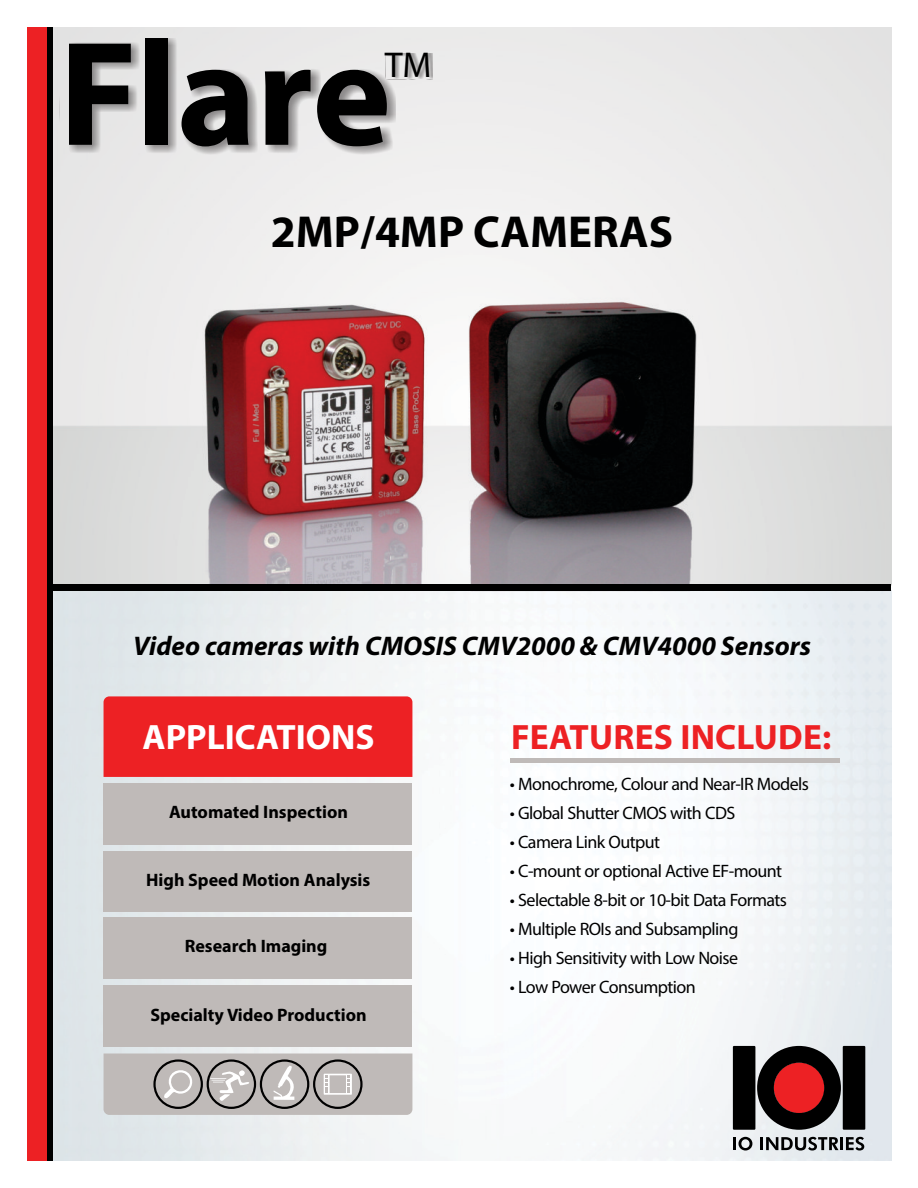
<style>
.page{position:relative;width:918px;height:1188px;background:#fff}
.page>*{position:absolute;margin:0;border:0;box-sizing:border-box;transform-origin:0 0}
.t1{font:700 150px "Myriad Pro";letter-spacing:-.005em;color:#000}
.t2{font:700 45px "Myriad Pro";color:#000}
.t3{font:36px "Myriad Pro";color:#000}
.t4{font:700 35.25px "Myriad Pro";letter-spacing:.005em;color:#ed2124}
.t5{font:700 35.25px "Myriad Pro";color:#fff}
.t6{font:italic 700 27px "Myriad Pro";color:#000}
.t7{font:18px "Myriad Pro";letter-spacing:-.03em;color:#000}
.t8{font:700 18px "Myriad Pro";color:#000}
</style>
<div class="page">
<img style="left:53px;top:27px;width:838px;height:1134px">
<div style="left:46px;top:27px;width:7px;height:1134px;background:#000"></div>
<div style="left:27px;top:27px;width:19px;height:1134px;background:#ed2124"></div>
<div style="left:510px;top:758px;width:329px;height:5px;background:#bfbab8"></div>
<div style="left:104px;top:986px;width:308px;height:61px;background:#bfbab8"></div>
<div style="left:104px;top:918px;width:308px;height:61px;background:#bfbab8"></div>
<div style="left:104px;top:851px;width:308px;height:60px;background:#bfbab8"></div>
<div style="left:104px;top:783px;width:308px;height:61px;background:#bfbab8"></div>
<div style="left:104px;top:696px;width:308px;height:81px;background:#ed2124"></div>
<svg style="left:104px;top:1054px;width:308px;height:61px;background:#b5b0ae"></svg>
<div style="left:60px;top:38px;width:336px;height:117px;background:#231f20;opacity:.47"></div>
<div style="left:386px;top:53px;width:47px;height:26px;background:#231f20;opacity:.35"></div>
<div style="left:48px;top:584px;width:843px;height:7px;background:#000"></div>
<div style="left:733px;top:1046px;width:22px;height:84px;background:#000"></div>
<div style="left:843px;top:1046px;width:22px;height:84px;background:#000"></div>
<svg style="left:733px;top:1137px;width:19px;height:14px"></svg>
<svg style="left:760px;top:1137px;width:104px;height:14px"></svg>
<svg style="left:757px;top:1046px;width:84px;height:84px;background:#753d3e"></svg>
<h1 class="t1" style="left:59px;top:32px;width:334px">Flare</h1>
<h3 class="t3" style="left:385px;top:50px;width:48px">TM</h3>
<h2 class="t2" style="left:271px;top:213px;width:404px">2MP/4MP CAMERAS</h2>
<h3 class="t6" style="left:133px;top:635px;width:679px">Video cameras with CMOSIS CMV2000 &amp; CMV4000 Sensors</h3>
<h3 class="t5" style="left:143px;top:722px;width:234px">APPLICATIONS</h3>
<p class="t8" style="left:169px;top:805px;width:180px">Automated Inspection</p>
<p class="t8" style="left:146px;top:872px;width:226px">High Speed Motion Analysis</p>
<p class="t8" style="left:185px;top:938px;width:144px">Research Imaging</p>
<p class="t8" style="left:150px;top:1007px;width:218px">Specialty Video Production</p>
<h3 class="t4" style="left:511px;top:722px;width:322px">FEATURES INCLUDE:</h3>
<p class="t7" style="left:510px;top:776px;width:301px">• Monochrome, Colour and Near-IR Models</p>
<p class="t7" style="left:510px;top:805px;width:227px">• Global Shutter CMOS with CDS</p>
<p class="t7" style="left:510px;top:834px;width:152px">• Camera Link Output</p>
<p class="t7" style="left:510px;top:863px;width:274px">• C-mount or optional Active EF-mount</p>
<p class="t7" style="left:510px;top:892px;width:279px">• Selectable 8-bit or 10-bit Data Formats</p>
<p class="t7" style="left:510px;top:921px;width:230px">• Multiple ROIs and Subsampling</p>
<p class="t7" style="left:510px;top:950px;width:230px">• High Sensitivity with Low Noise</p>
<p class="t7" style="left:510px;top:979px;width:188px">• Low Power Consumption</p>
</div>
